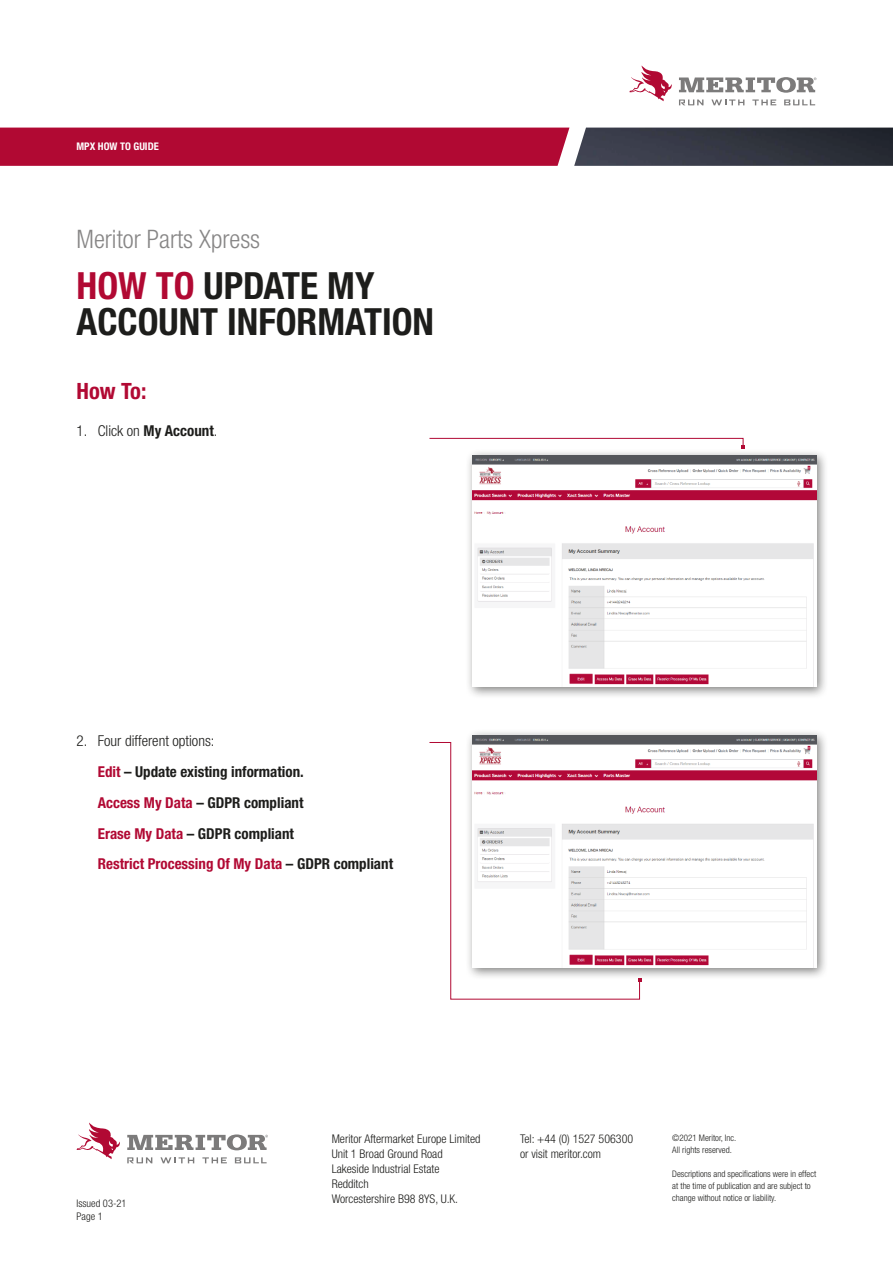
<style>
.page{position:relative;width:893px;height:1263px;background:#fff}
.page>*{position:absolute;margin:0;border:0;box-sizing:border-box;transform-origin:0 0}
.t1{font:700 condensed 37.5px/36px "Helvetica Neue LT Pro";color:#1d1d1b}
.t2{font:300 condensed 25.5px "Helvetica Neue LT Pro";color:#878686}
.t3{font:700 condensed 22.5px "Helvetica Neue LT Pro";color:#b10933}
.t4{font:700 condensed 15px/30.8px "Helvetica Neue LT Pro";color:#1d1d1b}
.t5{font:300 condensed 15px "Helvetica Neue LT Pro";color:#1d1d1b}
.t6{font:300 condensed 12px/15px "Helvetica Neue LT Pro";color:#1d1d1b}
.t7{font:300 condensed 10.5px/13.5px "Helvetica Neue LT Pro";color:#1d1d1b}
.t8{font:700 condensed 10.5px "Helvetica Neue LT Pro";color:#fff}
.t9{font:300 condensed 9px/12px "Helvetica Neue LT Pro";color:#1d1d1b}
.s1{color:#b10933}
.s2{font-weight:700}
.s3{font-weight:300}
</style>
<div class="page">
<div style="left:0;top:128px;width:569px;height:38px;background:#b10933"></div>
<div style="left:466px;top:449px;width:363px;height:250px;background:#1d1d1b;opacity:.55"></div>
<img style="left:472px;top:455px;width:344px;height:232px">
<svg style="left:429px;top:438px;width:316px;height:11px"></svg>
<div style="left:466px;top:729px;width:363px;height:251px;background:#1d1d1b;opacity:.55"></div>
<img style="left:472px;top:736px;width:344px;height:231px">
<svg style="left:429px;top:742px;width:211px;height:258px"></svg>
<svg style="left:77px;top:1123px;width:43px;height:36px"></svg>
<svg style="left:127px;top:1157px;width:25px;height:6px"></svg>
<svg style="left:160px;top:1157px;width:34px;height:6px"></svg>
<svg style="left:202px;top:1157px;width:25px;height:6px"></svg>
<svg style="left:235px;top:1157px;width:32px;height:6px"></svg>
<svg style="left:127px;top:1134px;width:141px;height:16px"></svg>
<img style="left:574px;top:128px;width:319px;height:38px">
<svg style="left:629px;top:66px;width:43px;height:35px"></svg>
<svg style="left:679px;top:100px;width:24px;height:5px"></svg>
<svg style="left:711px;top:100px;width:33px;height:5px"></svg>
<svg style="left:752px;top:100px;width:24px;height:5px"></svg>
<svg style="left:784px;top:100px;width:31px;height:5px"></svg>
<svg style="left:679px;top:77px;width:137px;height:16px"></svg>
<p class="t8" style="left:77px;top:140px;width:84px">MPX HOW TO GUIDE</p>
<h2 class="t2" style="left:77px;top:224px;width:185px">Meritor Parts Xpress</h2>
<h1 class="t1" style="left:77px;top:267px;width:359px"><span class="s1">HOW TO</span> UPDATE MY<br>ACCOUNT INFORMATION</h1>
<h3 class="t3" style="left:77px;top:377px;width:71px">How To:</h3>
<p class="t5" style="left:77px;top:422px;width:142px">1. Click on <span class="s2">My Account</span>.</p>
<p class="t4" style="left:98px;top:725px;width:297px;text-indent:-21px"><span class="s3">2. Four different options:<br></span><span class="s1">Edit</span> – Update existing information.<br><span class="s1">Access My Data</span> – GDPR compliant<br><span class="s1">Erase My Data</span> – GDPR compliant<br><span class="s1">Restrict Processing Of My Data</span> – GDPR compliant</p>
<p class="t7" style="left:77px;top:1196px;width:52px">Issued 03-21<br>Page 1</p>
<p class="t6" style="left:332px;top:1131px;width:150px">Meritor Aftermarket Europe Limited<br>Unit 1 Broad Ground Road<br>Lakeside Industrial Estate<br>Redditch<br>Worcestershire B98 8YS, U.K.</p>
<p class="t6" style="left:520px;top:1131px;width:115px">Tel: +44 (0) 1527 506300 or visit meritor.com</p>
<p class="t9" style="left:672px;top:1132px;width:66px">©2021 Meritor, Inc.<br>All rights reserved.</p>
<p class="t9" style="left:672px;top:1168px;width:145px">Descriptions and specifications were in effect at the time of publication and are subject to change without notice or liability.</p>
</div>
